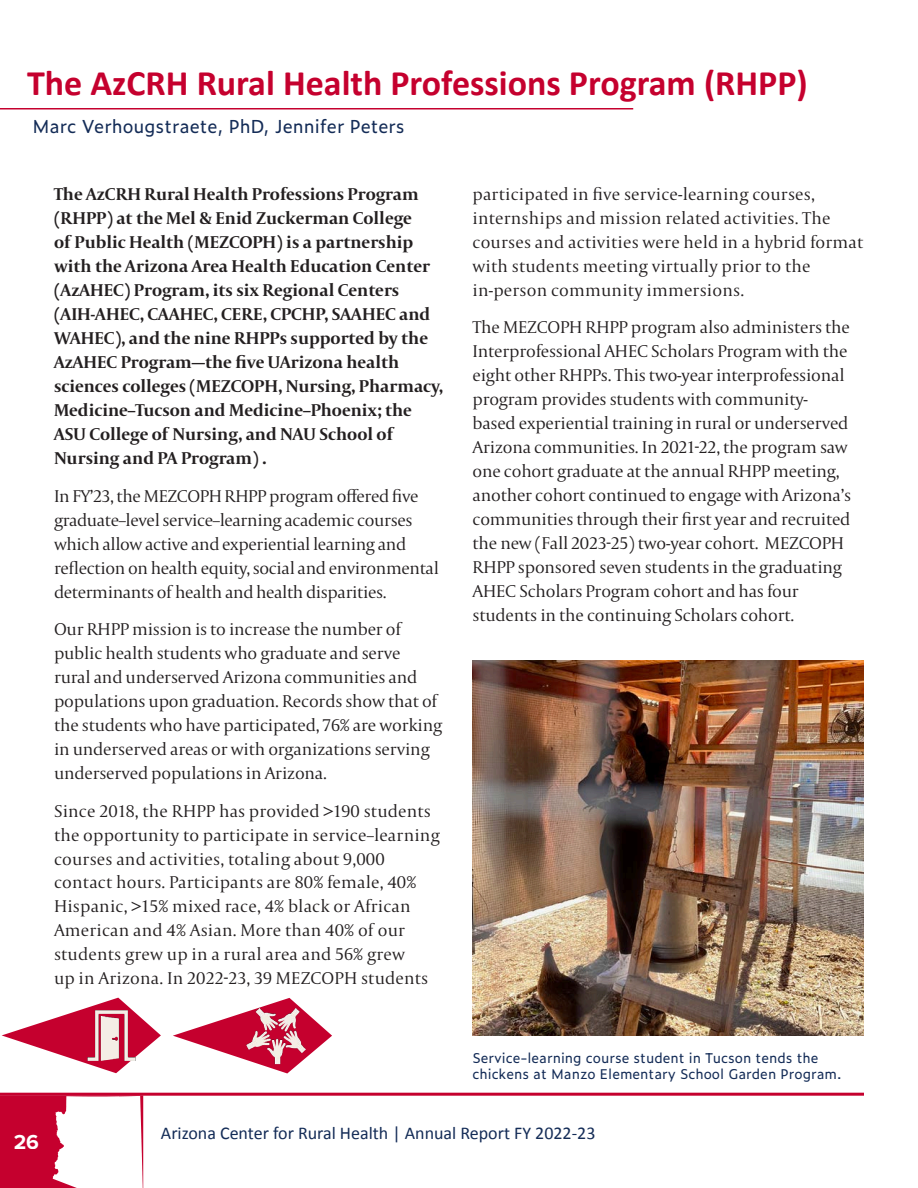
<style>
.page{position:relative;width:918px;height:1188px;background:#fff}
.page>*{position:absolute;margin:0;border:0;box-sizing:border-box;transform-origin:0 0}
.t1{font:700 36px "Calibri";color:#c5002e}
.t2{font:700 21px "Proxima Nova";color:#fff}
.Body_Capitolium{font:300 18px/24px "Capitolium 2";letter-spacing:-.01em;color:#231f20}
.Body_Capitolium-2{font:300 18px/24px "Capitolium 2";letter-spacing:.01em;color:#231f20}
.Body_Capitolium-3{font:700 18px/24px "Capitolium 2";color:#231f20}
.t3{font:18px "Calibri";color:#142c57}
.t4{font:18px "Zeitung Pro VF";color:#142c57}
.Captions{font:13.5px/16.2px "Zeitung Pro VF";color:#142c57}
</style>
<div class="page">
<svg style="left:0;top:1096px;width:143px;height:92px"></svg>
<hr style="left:0;top:1093px;width:864px;height:3px;background:#c5002e">
<hr style="left:0;top:108px;width:633px;height:2px;background:#c5002e">
<svg style="left:2px;top:998px;width:159px;height:75px"></svg>
<img style="left:81px;top:1005px;width:60px;height:60px">
<svg style="left:173px;top:998px;width:159px;height:75px"></svg>
<img style="left:246px;top:1005px;width:61px;height:61px">
<img style="left:472px;top:661px;width:392px;height:375px">
<p class="t1" style="left:27px;top:57px;width:782px">The AzCRH Rural Health Professions Program (RHPP)</p>
<p class="t4" style="left:32px;top:113px;width:374px">Marc Verhougstraete, PhD, Jennifer Peters</p>
<p class="Body_Capitolium-3" style="left:54px;top:182px;width:391px">The AzCRH Rural Health Professions Program (RHPP) at the Mel &amp; Enid Zuckerman College<br>of Public Health (MEZCOPH) is a partnership with the Arizona Area Health Education Center (AzAHEC) Program, its six Regional Centers (AIH-AHEC, CAAHEC, CERE, CPCHP, SAAHEC and WAHEC), and the nine RHPPs supported by the AzAHEC Program—the five UArizona health sciences colleges (MEZCOPH, Nursing, Pharmacy, Medicine–Tucson and Medicine–Phoenix; the ASU College of Nursing, and NAU School of Nursing and PA Program) .</p>
<p class="Body_Capitolium" style="left:54px;top:483px;width:386px">In FY’23, the MEZCOPH RHPP program offered five graduate–level service–learning academic courses which allow active and experiential learning and reflection on health equity, social and environmental determinants of health and health disparities.</p>
<p class="Body_Capitolium" style="left:54px;top:617px;width:390px">Our RHPP mission is to increase the number of public health students who graduate and serve<br>rural and underserved Arizona communities and populations upon graduation. Records show that of the students who have participated, 76% are working in underserved areas or with organizations serving underserved populations in Arizona.</p>
<p class="Body_Capitolium-2" style="left:54px;top:798px;width:387px">Since 2018, the RHPP has provided &gt;190 students the opportunity to participate in service–learning courses and activities, totaling about 9,000 contact hours. Participants are 80% female, 40% Hispanic, &gt;15% mixed race, 4% black or African American and 4% Asian. More than 40% of our students grew up in a rural area and 56% grew<br>up in Arizona. In 2022-23, 39 MEZCOPH students</p>
<p class="Body_Capitolium-2" style="left:472px;top:182px;width:392px">participated in five service-learning courses, internships and mission related activities. The courses and activities were held in a hybrid format with students meeting virtually prior to the in-person community immersions.</p>
<p class="Body_Capitolium" style="left:472px;top:315px;width:380px">The MEZCOPH RHPP program also administers the Interprofessional AHEC Scholars Program with the eight other RHPPs. This two-year interprofessional program provides students with community&shy;based experiential training in rural or underserved Arizona communities. In 2021-22, the program saw one cohort graduate at the annual RHPP meeting, another cohort continued to engage with Arizona’s communities through their first year and recruited the new (Fall 2023-25) two-year cohort. MEZCOPH RHPP sponsored seven students in the graduating AHEC Scholars Program cohort and has four students in the continuing Scholars cohort.</p>
<p class="Captions" style="left:472px;top:1049px;width:371px">Service-learning course student in Tucson tends the chickens at Manzo Elementary School Garden Program.</p>
<p class="t2" style="left:14px;top:1126px;width:27px">26</p>
<p class="t3" style="left:161px;top:1120px;width:436px">Arizona Center for Rural Health | Annual Report FY 2022-23</p>
</div>
